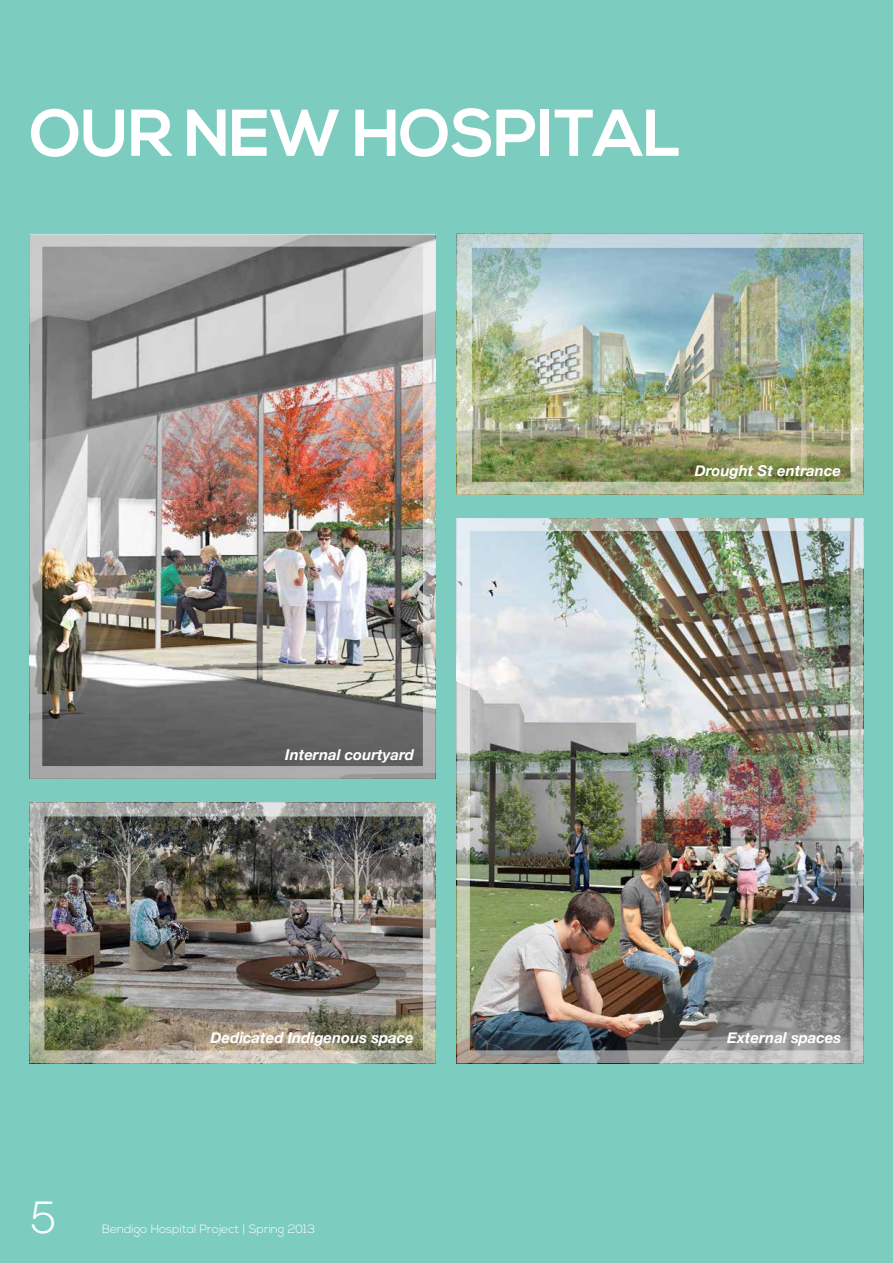
<style>
.page{position:relative;width:893px;height:1263px;background:#7cccbf}
.page>*{position:absolute;margin:0;border:0;box-sizing:border-box;transform-origin:0 0}
.t1{font:700 66px "Nexa";letter-spacing:-.02em;color:#fff}
.t2{font:45px "Novecentowide";color:#fff}
.t3{font:italic 700 15px "Helvetica Neue";color:#fff}
.t4{font:300 12px "Nexa";color:#fff}
</style>
<div class="page">
<img style="left:457px;top:518px;width:406px;height:545px">
<img style="left:30px;top:234px;width:406px;height:545px">
<img style="left:457px;top:234px;width:406px;height:260px">
<img style="left:30px;top:802px;width:406px;height:261px">
<h1 class="t1" style="left:30px;top:95px;width:653px">OUR NEW HOSPITAL</h1>
<p class="t3" style="left:285px;top:743px;width:130px">Internal courtyard</p>
<p class="t3" style="left:695px;top:459px;width:148px">Drought St entrance</p>
<p class="t3" style="left:210px;top:1026px;width:205px">Dedicated Indigenous space</p>
<p class="t3" style="left:727px;top:1026px;width:116px">External spaces</p>
<h2 class="t2" style="left:30px;top:1191px;width:28px">5</h2>
<p class="t4" style="left:102px;top:1222px;width:215px">Bendigo Hospital Project | Spring 2013</p>
</div>
